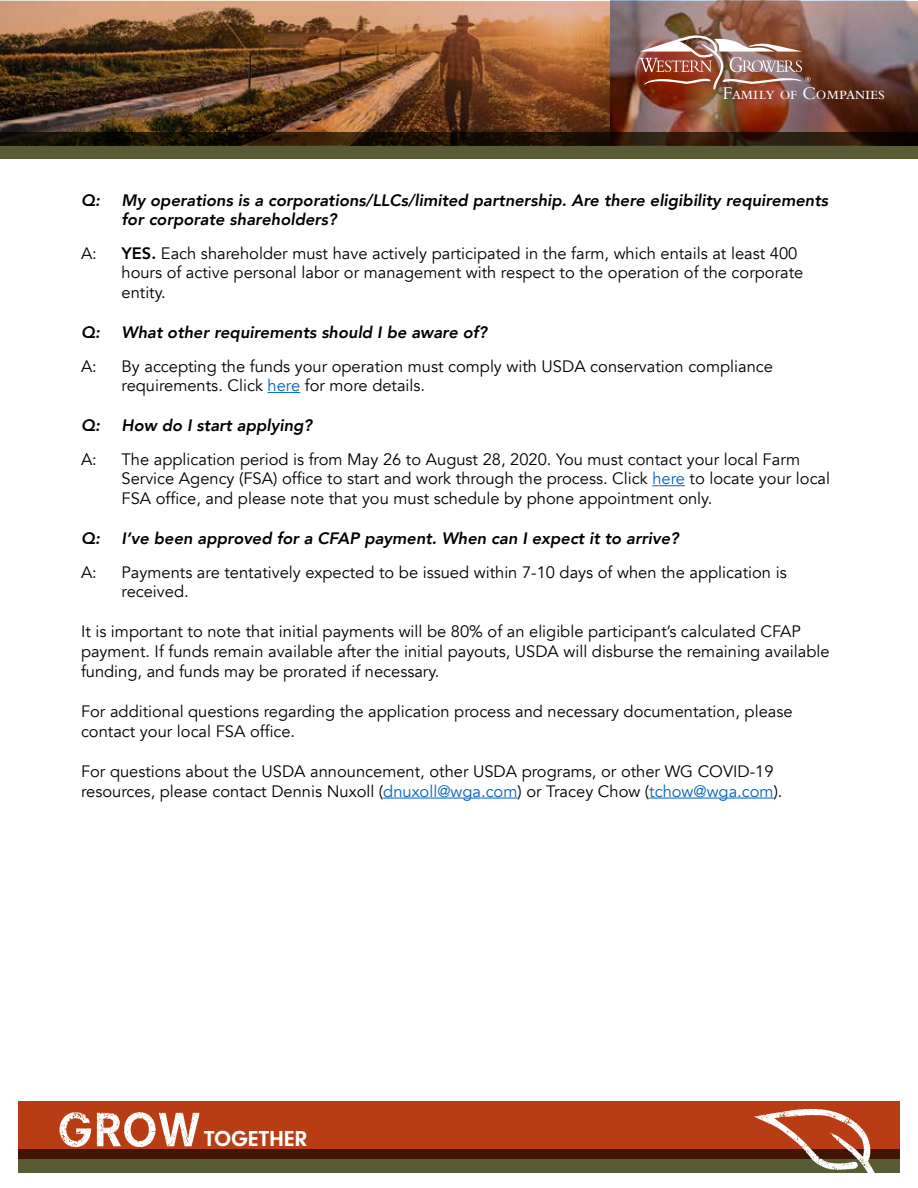
<style>
.page{position:relative;width:918px;height:1188px;background:#fff}
.page>*{position:absolute;margin:0;border:0;box-sizing:border-box;transform-origin:0 0}
.t1{font:700 22.5px "Neuzeit Gro";color:#fff}
.t2{font:18.75px "Bembo Std";letter-spacing:-.02em;color:#fff}
.t3{font:16.5px/19.8px "Avenir";color:#000}
.t4{font:italic 800 16.5px/19.8px "Avenir";color:#000}
.s1{font-weight:800}
.s2{color:#0563c1}
</style>
<div class="page">
<img style="left:0;top:1px;width:918px;height:131px">
<svg style="left:0;top:132px;width:918px;height:26px"></svg>
<img style="left:639px;top:35px;width:172px;height:55px">
<div style="left:18px;top:1149px;width:882px;height:24px;background:#585b33"></div>
<svg style="left:18px;top:1102px;width:882px;height:57px;fill:#b83d14"></svg>
<img style="left:57px;top:1109px;width:143px;height:40px">
<img style="left:745px;top:1101px;width:137px;height:72px">
<hr style="left:268px;top:392px;width:32px;height:1px;background:#0563c1">
<hr style="left:652px;top:485px;width:33px;height:1px;background:#0563c1">
<hr style="left:383px;top:798px;width:134px;height:1px;background:#0563c1">
<hr style="left:649px;top:798px;width:125px;height:1px;background:#0563c1">
<p class="t2" style="left:723px;top:83px;width:164px">Family of Companies</p>
<p class="t4" style="left:81px;top:190px;width:20px">Q:</p>
<p class="t4" style="left:122px;top:190px;width:708px">My operations is a corporations/LLCs/limited partnership. Are there eligibility requirements for corporate shareholders?</p>
<p class="t3" style="left:81px;top:243px;width:17px">A:</p>
<p class="t3" style="left:122px;top:243px;width:683px"><span class="s1">YES.</span> Each shareholder must have actively participated in the farm, which entails at least 400 hours of active personal labor or management with respect to the operation of the corporate entity.</p>
<p class="t4" style="left:81px;top:323px;width:20px">Q:</p>
<p class="t4" style="left:122px;top:323px;width:367px">What other requirements should I be aware of?</p>
<p class="t3" style="left:81px;top:356px;width:17px">A:</p>
<p class="t3" style="left:122px;top:356px;width:653px">By accepting the funds your operation must comply with USDA conservation compliance requirements. Click <span class="s2">here</span> for more details.</p>
<p class="t4" style="left:81px;top:416px;width:20px">Q:</p>
<p class="t4" style="left:122px;top:416px;width:192px">How do I start applying?</p>
<p class="t3" style="left:81px;top:449px;width:17px">A:</p>
<p class="t3" style="left:122px;top:449px;width:710px">The application period is from May 26 to August 28, 2020. You must contact your local Farm<br>Service Agency (FSA) office to start and work through the process. Click <span class="s2">here</span> to locate your local<br>FSA office, and please note that you must schedule by phone appointment only.</p>
<p class="t4" style="left:81px;top:529px;width:20px">Q:</p>
<p class="t4" style="left:122px;top:529px;width:559px">I’ve been approved for a CFAP payment. When can I expect it to arrive?</p>
<p class="t3" style="left:81px;top:562px;width:17px">A:</p>
<p class="t3" style="left:122px;top:562px;width:667px">Payments are tentatively expected to be issued within 7-10 days of when the application is received.</p>
<p class="t3" style="left:81px;top:622px;width:750px">It is important to note that initial payments will be 80% of an eligible participant’s calculated CFAP payment. If funds remain available after the initial payouts, USDA will disburse the remaining available funding, and funds may be prorated if necessary.</p>
<p class="t3" style="left:81px;top:702px;width:713px">For additional questions regarding the application process and necessary documentation, please contact your local FSA office.</p>
<p class="t3" style="left:81px;top:762px;width:703px">For questions about the USDA announcement, other USDA programs, or other WG COVID-19 resources, please contact Dennis Nuxoll (<span class="s2">dnuxoll@wga.com</span>) or Tracey Chow (<span class="s2">tchow@wga.com</span>).</p>
<h1 class="t1" style="left:204px;top:1126px;width:105px">TOGETHER</h1>
</div>
